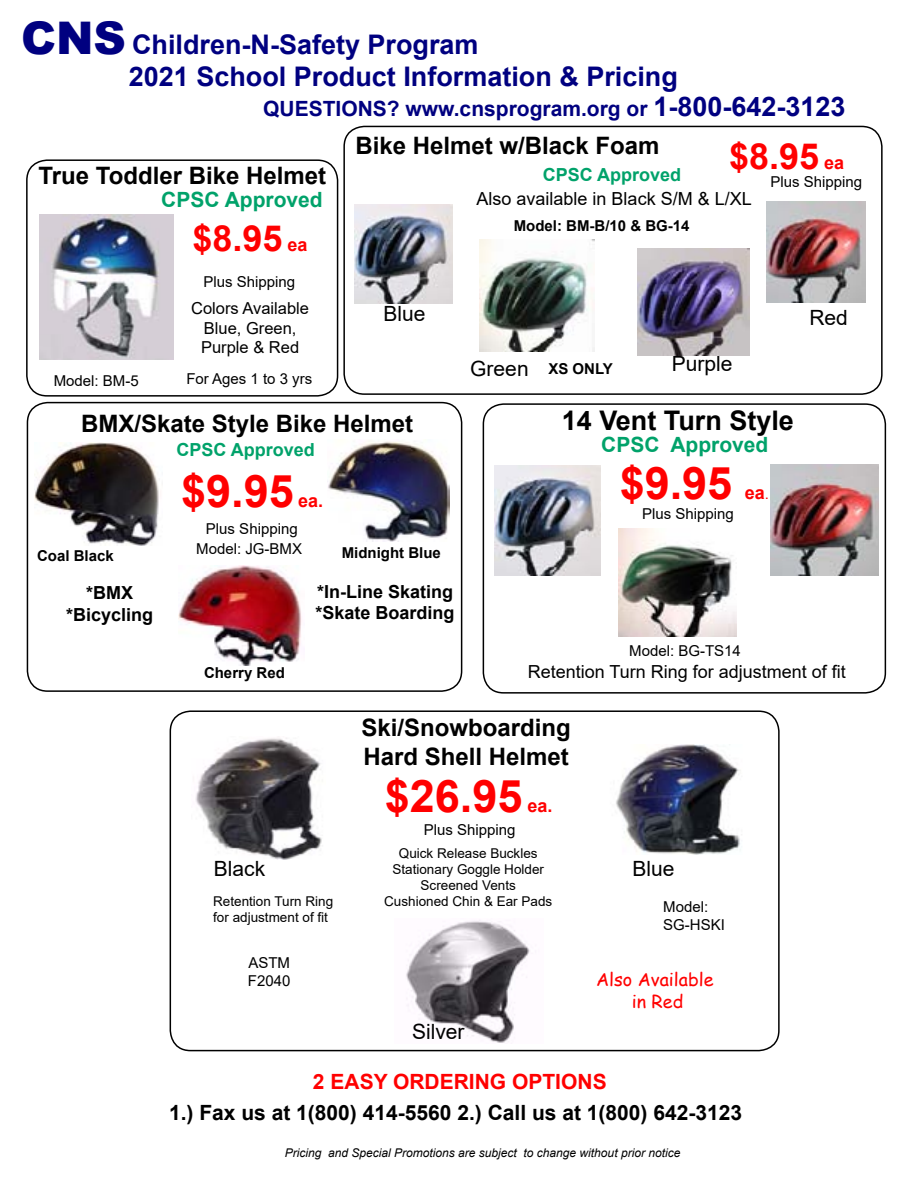
<style>
.page{position:relative;width:918px;height:1188px;background:#fff}
.page>*{position:absolute;margin:0;border:0;box-sizing:border-box;transform-origin:0 0}
.t1{font:700 45px "Arial";color:#f00}
.t2{font:700 36px "Arial";color:#f00}
.t3{font:700 27px/31.8px "Arial";color:#000080}
.t4{font:700 27px "Arial";color:#000}
.t5{font:700 24px/28.8px "Arial";color:#000}
.t6{font:700 21px "Arial";color:#000}
.t7{font:700 21px "Arial";color:#000080}
.t8{font:21px "Arial";color:#000}
.t9{font:700 21px "Arial";color:#00a26a}
.t10{font:700 21px "Arial";color:#f00}
.t11{font:18px "Arial";color:#000}
.t12{font:700 18px/21.6px "Arial";color:#000;text-align:center}
.t13{font:700 18px "Arial";color:#00a26a}
.t14{font:18px/21.6px "Comic Sans MS";color:#f00;text-align:center}
.t15{font:700 18px "Arial";color:#f00}
.t16{font:16.5px/19.8px "Arial";color:#000;text-align:center}
.t17{font:15px/18px "Arial";color:#000}
.t18{font:700 15px "Arial";color:#000}
.t19{font:13.5px/16.2px "Arial";color:#000}
.t20{font:italic 12px "Arial";color:#000}
.s1{font-weight:900;font-size:45px}
.s2{font-size:27px}
.s3{font-size:18px}
.s4{font-weight:400;font-size:15px}
</style>
<div class="page">
<div style="left:27px;top:402px;width:435px;height:290px;border:2px solid #000;border-radius:20px"></div>
<img style="left:406px;top:920px;width:124px;height:123px">
<div style="left:26px;top:159px;width:312px;height:238px;border:2px solid #000;border-radius:20px"></div>
<img style="left:327px;top:441px;width:123px;height:101px">
<img style="left:179px;top:565px;width:123px;height:101px">
<img style="left:35px;top:442px;width:124px;height:103px">
<img style="left:616px;top:744px;width:125px;height:111px">
<div style="left:170px;top:710px;width:610px;height:341px;border:2px solid #000;border-radius:20px"></div>
<img style="left:40px;top:214px;width:134px;height:145px">
<div style="left:343px;top:126px;width:540px;height:269px;border:2px solid #000;border-radius:20px"></div>
<img style="left:195px;top:738px;width:127px;height:122px">
<div style="left:483px;top:403px;width:403px;height:291px;border:2px solid #000;border-radius:20px"></div>
<img style="left:354px;top:204px;width:98px;height:100px">
<img style="left:638px;top:248px;width:111px;height:107px">
<img style="left:766px;top:202px;width:100px;height:100px">
<img style="left:480px;top:239px;width:114px;height:113px">
<img style="left:494px;top:466px;width:107px;height:109px">
<img style="left:770px;top:465px;width:108px;height:110px">
<img style="left:619px;top:528px;width:118px;height:109px">
<h3 class="t3" style="left:129px;top:29px;width:551px;text-indent:-108px"><span class="s1">CNS</span> Children-N-Safety Program<br>2021 School Product Information &amp; Pricing</h3>
<h3 class="t7" style="left:263px;top:93px;width:584px">QUESTIONS? www.cnsprogram.org or <span class="s2">1-800-642-3123</span></h3>
<h3 class="t5" style="left:38px;top:162px;width:289px">True Toddler Bike Helmet</h3>
<h3 class="t9" style="left:161px;top:185px;width:163px">CPSC Approved</h3>
<h2 class="t2" style="left:193px;top:213px;width:117px">$8.95 <span class="s3">ea</span></h2>
<p class="t17" style="left:203px;top:272px;width:93px">Plus Shipping</p>
<p class="t17" style="left:54px;top:372px;width:87px">Model: BM-5</p>
<p class="t16" style="left:191px;top:298px;width:119px">Colors Available<br>Blue, Green,<br>Purple &amp; Red</p>
<p class="t17" style="left:186px;top:370px;width:127px">For Ages 1 to 3 yrs</p>
<h3 class="t5" style="left:355px;top:131px;width:306px">Bike Helmet w/Black Foam</h3>
<p class="t13" style="left:543px;top:161px;width:140px">CPSC Approved</p>
<h2 class="t2" style="left:729px;top:131px;width:117px">$8.95 <span class="s3">ea</span></h2>
<p class="t17" style="left:771px;top:173px;width:93px">Plus Shipping</p>
<p class="t11" style="left:477px;top:186px;width:277px">Also available in Black S/M &amp; L/XL</p>
<h3 class="t8" style="left:383px;top:299px;width:44px">Blue</h3>
<p class="t18" style="left:514px;top:215px;width:177px">Model: BM-B/10 &amp; BG-14</p>
<h3 class="t8" style="left:470px;top:354px;width:60px">Green</h3>
<p class="t18" style="left:548px;top:358px;width:66px">XS ONLY</p>
<h3 class="t8" style="left:672px;top:350px;width:62px">Purple</h3>
<h3 class="t8" style="left:809px;top:303px;width:40px">Red</h3>
<h3 class="t5" style="left:81px;top:409px;width:334px">BMX/Skate Style Bike Helmet</h3>
<p class="t13" style="left:176px;top:437px;width:140px">CPSC Approved</p>
<h1 class="t1" style="left:181px;top:459px;width:114px">$9.95</h1>
<p class="t15" style="left:298px;top:488px;width:27px">ea.</p>
<p class="t17" style="left:206px;top:519px;width:93px">Plus Shipping</p>
<p class="t17" style="left:196px;top:540px;width:107px">Model: JG-BMX</p>
<p class="t18" style="left:37px;top:545px;width:78px">Coal Black</p>
<p class="t18" style="left:342px;top:542px;width:101px">Midnight Blue</p>
<p class="t12" style="left:66px;top:582px;width:89px">*BMX *Bicycling</p>
<p class="t18" style="left:204px;top:662px;width:82px">Cherry Red</p>
<p class="t12" style="left:316px;top:581px;width:141px;text-align:left">*In-Line Skating *Skate Boarding</p>
<h3 class="t4" style="left:562px;top:402px;width:234px">14 Vent Turn Style</h3>
<h3 class="t9" style="left:601px;top:430px;width:169px">CPSC Approved</h3>
<h1 class="t1" style="left:620px;top:452px;width:114px">$9.95</h1>
<p class="t17" style="left:642px;top:505px;width:93px">Plus Shipping</p>
<p class="t15" style="left:745px;top:480px;width:26px">ea<span class="s4">.</span></p>
<p class="t17" style="left:629px;top:641px;width:113px">Model: BG-TS14</p>
<p class="t11" style="left:528px;top:659px;width:320px">Retention Turn Ring for adjustment of fit</p>
<h3 class="t5" style="left:362px;top:714px;width:211px">Ski/Snowboarding<br>Hard Shell Helmet</h3>
<h1 class="t1" style="left:385px;top:765px;width:139px">$26.95</h1>
<p class="t15" style="left:528px;top:793px;width:27px">ea.</p>
<p class="t17" style="left:424px;top:821px;width:93px">Plus Shipping</p>
<p class="t19" style="left:384px;top:845px;width:170px;text-align:center">Quick Release Buckles<br>Stationary Goggle Holder<br>Screened Vents<br>Cushioned Chin &amp; Ear Pads</p>
<h3 class="t8" style="left:214px;top:854px;width:53px">Black</h3>
<h3 class="t8" style="left:633px;top:854px;width:44px">Blue</h3>
<p class="t19" style="left:213px;top:893px;width:122px">Retention Turn Ring for adjustment of fit</p>
<p class="t17" style="left:663px;top:898px;width:63px">Model:<br>SG-HSKI</p>
<p class="t17" style="left:248px;top:953px;width:44px">ASTM<br>F2040</p>
<h3 class="t8" style="left:412px;top:1017px;width:54px">Silver</h3>
<p class="t14" style="left:596px;top:968px;width:119px">Also Available in Red</p>
<h3 class="t10" style="left:313px;top:1066px;width:295px">2 EASY ORDERING OPTIONS</h3>
<h3 class="t6" style="left:169px;top:1098px;width:575px">1.) Fax us at 1(800) 414-5560 2.) Call us at 1(800) 642-3123</h3>
<p class="t20" style="left:285px;top:1145px;width:397px">Pricing and Special Promotions are subject to change without prior notice</p>
</div>
